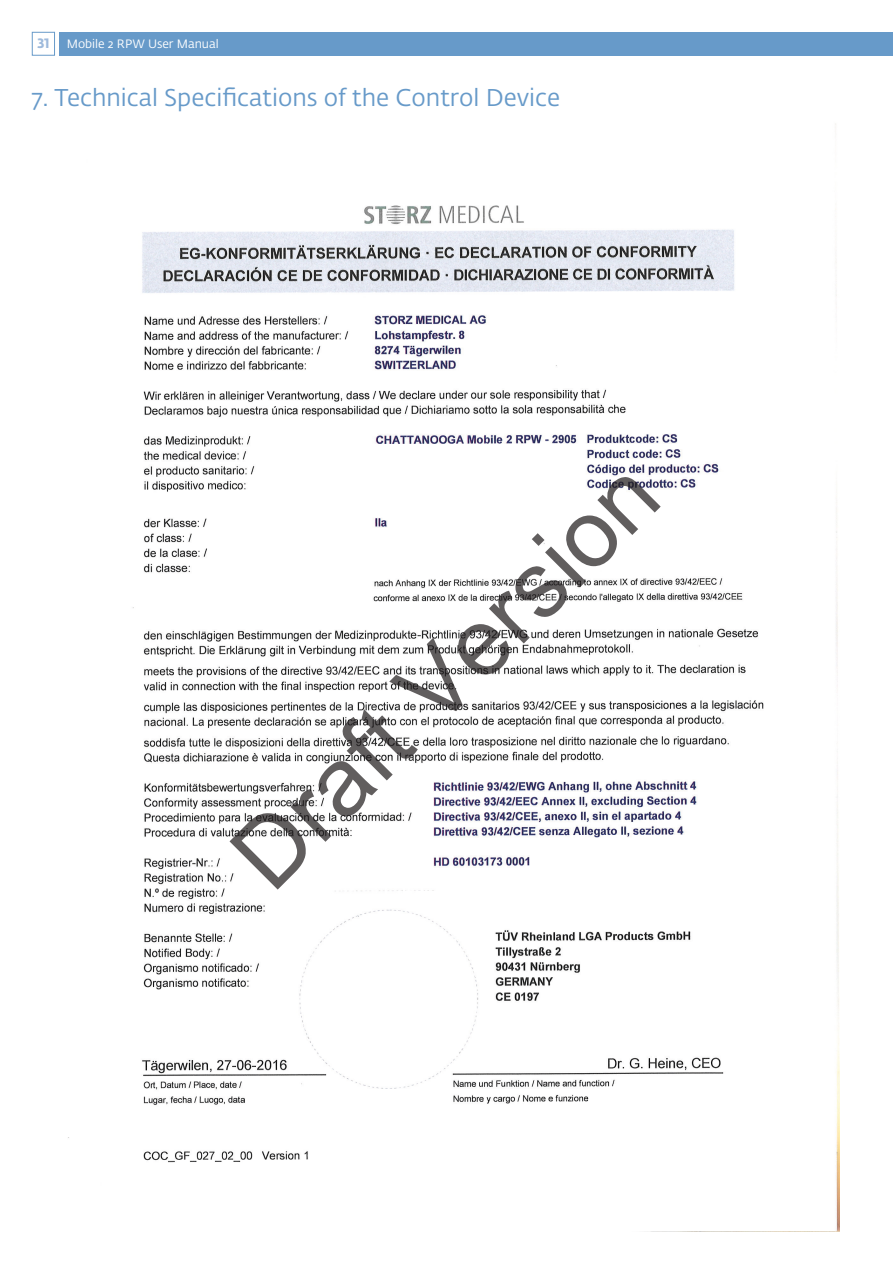
<style>
.page{position:relative;width:893px;height:1263px;background:#fff}
.page>*{position:absolute;margin:0;border:0;box-sizing:border-box;transform-origin:0 0}
.t1{font:95.25px "Arial";color:rgb(35 31 32/.72)}
.t2{font:24px "Fedra Sans Alt Pro";color:#679ac9}
.t3{font:700 13.5px "Fedra Sans Alt Pro";color:#9ebadc}
.t4{font:12px "Fedra Sans Alt Pro";color:#fff}
</style>
<div class="page">
<div style="left:59px;top:32px;width:834px;height:24px;background:#679ac9"></div>
<div style="left:32px;top:32px;width:23px;height:24px;border:1px solid #679ac9"></div>
<img style="left:68px;top:124px;width:771px;height:1108px">
<p class="t3" style="left:37px;top:33px;width:14px">31</p>
<p class="t4" style="left:67px;top:35px;width:153px">Mobile 2 RPW User Manual</p>
<p class="t2" style="left:31px;top:81px;width:531px">7. Technical Specifications of the Control Device</p>
<h1 class="t1" style="left:202px;top:825px;width:557px;rotate:-45deg">Draft Version</h1>
</div>
